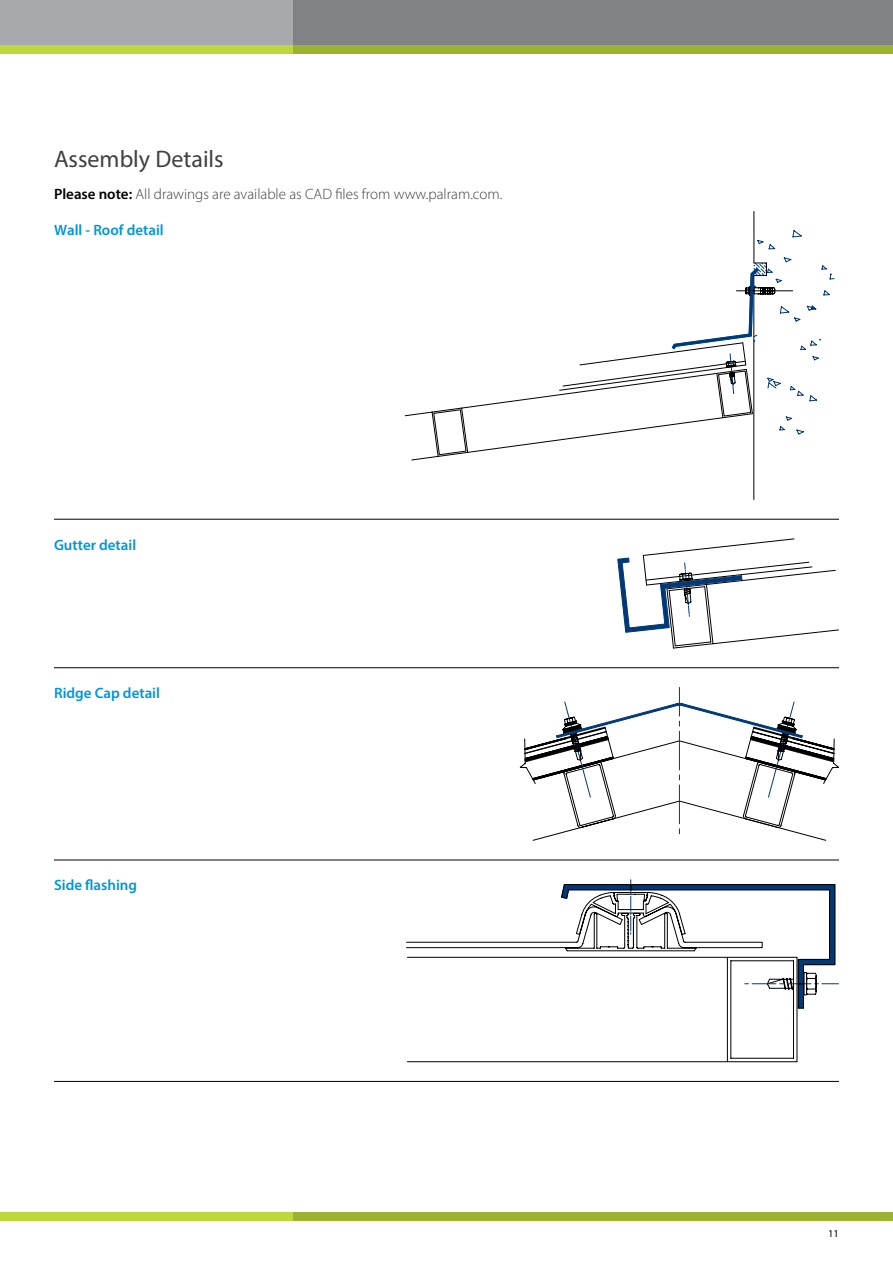
<style>
.page{position:relative;width:893px;height:1263px;background:#fff}
.page>*{position:absolute;margin:0;border:0;box-sizing:border-box;transform-origin:0 0}
.t1{font:24px "Myriad Pro";color:#414042}
.t2{font:300 15px "Myriad Pro";color:#414042}
.t3{font:600 15px "Myriad Pro";color:#0095da}
.t4{font:10.5px "Myriad Pro";color:#000}
.s1{font-weight:600;color:#000}
</style>
<div class="page">
<div style="left:293px;top:0;width:600px;height:54px;background:#808285"></div>
<div style="left:0;top:0;width:293px;height:54px;background:#a7a9ac"></div>
<div style="left:293px;top:45px;width:600px;height:9px;background:#9cb332"></div>
<div style="left:293px;top:1212px;width:600px;height:9px;background:#9cb332"></div>
<div style="left:0;top:45px;width:293px;height:9px;background:#bed73d"></div>
<div style="left:0;top:1212px;width:293px;height:9px;background:#bed73d"></div>
<hr style="left:753px;top:211px;width:1px;height:52px;background:#000">
<svg style="left:404px;top:224px;width:431px;height:276px"></svg>
<svg style="left:519px;top:687px;width:320px;height:154px"></svg>
<svg style="left:406px;top:941px;width:155px;height:121px"></svg>
<svg style="left:561px;top:880px;width:277px;height:182px"></svg>
<hr style="left:54px;top:519px;width:785px;height:1px;background:#000">
<hr style="left:54px;top:667px;width:785px;height:1px;background:#000">
<hr style="left:54px;top:860px;width:785px;height:1px;background:#000">
<hr style="left:54px;top:1081px;width:785px;height:1px;background:#000">
<svg style="left:617px;top:538px;width:222px;height:111px"></svg>
<h1 class="t1" style="left:54px;top:144px;width:171px">Assembly Details</h1>
<p class="t2" style="left:54px;top:186px;width:450px"><span class="s1">Please note:</span> All drawings are available as CAD files from www.palram.com.</p>
<p class="t3" style="left:54px;top:221px;width:111px">Wall - Roof detail</p>
<p class="t3" style="left:54px;top:535px;width:84px">Gutter detail</p>
<p class="t3" style="left:54px;top:684px;width:107px">Ridge Cap detail</p>
<p class="t3" style="left:54px;top:876px;width:85px">Side flashing</p>
<p class="t4" style="left:828px;top:1227px;width:12px">11</p>
</div>
